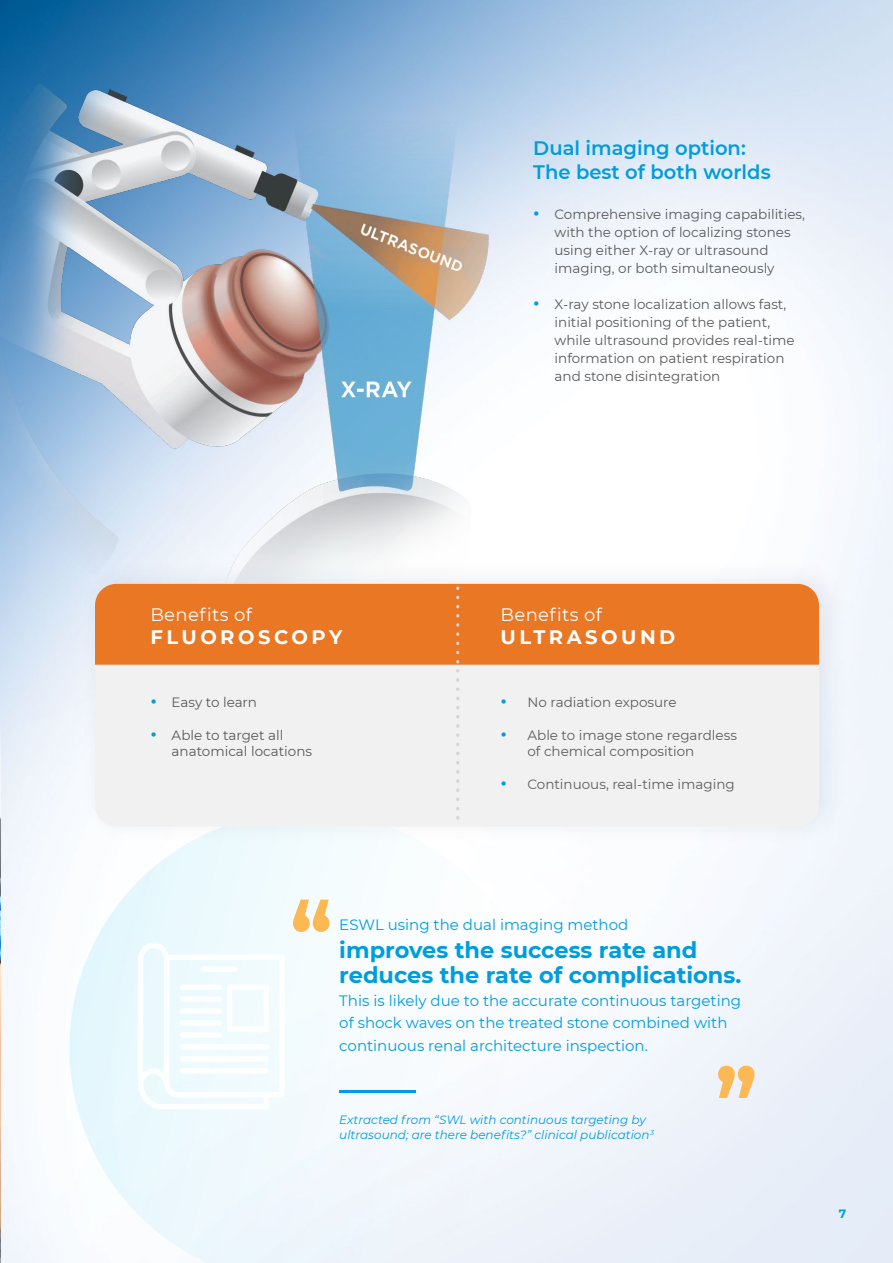
<style>
.page{position:relative;width:893px;height:1263px;background:#fff}
.page>*{position:absolute;margin:0;border:0;box-sizing:border-box;transform-origin:0 0}
.t1{font:700 22.5px/25.5px "Montserrat";color:#009ddd}
.t2{font:600 19.5px/24px "Montserrat";color:#009dd9}
.t3{font:700 19.5px "Montserrat";letter-spacing:.18em;color:#fff}
.t4{font:18px "Montserrat";letter-spacing:.02em;color:#fff}
.t5{font:15px/22.5px "Montserrat";color:#009ddd}
.t6{font:13.5px/18px "Montserrat";color:#58595b}
.t7{font:13.5px/16.5px "Montserrat";color:#5d5d60}
.t8{font:italic 12px/15.6px "Montserrat";color:#009ddd}
.t9{font:700 12px "Montserrat";color:#009cdf}
.s1{font-weight:600;font-size:19.5px;color:#009dd9}
</style>
<div class="page">
<img style="left:0;top:0;width:893px;height:1263px">
<img style="left:0;top:665px;width:1px;height:598px">
<svg style="left:44px;top:786px;width:524px;height:477px;fill:#f4fafd"></svg>
<img style="left:0;top:80px;width:514px;height:585px">
<div style="left:79px;top:556px;width:771px;height:291px;background:#0d2445;opacity:.09"></div>
<div style="left:95px;top:584px;width:724px;height:242px;background:#f1f1f2;border-radius:21px"></div>
<div style="left:95px;top:584px;width:724px;height:81px;background:#e97724"></div>
<svg style="left:456px;top:770px;width:3px;height:22px"></svg>
<svg style="left:456px;top:724px;width:3px;height:22px"></svg>
<svg style="left:456px;top:669px;width:3px;height:22px"></svg>
<svg style="left:456px;top:614px;width:3px;height:22px"></svg>
<svg style="left:456px;top:586px;width:3px;height:4px"></svg>
<svg style="left:293px;top:899px;width:36px;height:33px"></svg>
<svg style="left:718px;top:1066px;width:36px;height:32px"></svg>
<hr style="left:339px;top:1090px;width:76px;height:2px;background:#009ddd">
<svg style="left:138px;top:942px;width:147px;height:167px"></svg>
<h2 class="t2" style="left:533px;top:135px;width:239px">Dual imaging option:<br>The best of both worlds</h2>
<p class="t6" style="left:555px;top:205px;width:252px;text-indent:-21px"><span class="s1">•</span> Comprehensive imaging capabilities, with the option of localizing stones using either X-ray or ultrasound imaging, or both simultaneously</p>
<p class="t6" style="left:555px;top:295px;width:242px;text-indent:-21px"><span class="s1">•</span> X-ray stone localization allows fast, initial positioning of the patient, while ultrasound provides real-time information on patient respiration and stone disintegration</p>
<h3 class="t4" style="left:150px;top:602px;width:103px">Benefits of</h3>
<h2 class="t3" style="left:150px;top:623px;width:193px">FLUOROSCOPY</h2>
<p class="t6" style="left:150px;top:693px;width:108px"><span class="s1">•</span> Easy to learn</p>
<p class="t6" style="left:172px;top:726px;width:142px;line-height:16.5px;text-indent:-21px"><span class="s1">•</span> Able to target all anatomical locations</p>
<h3 class="t4" style="left:500px;top:602px;width:103px">Benefits of</h3>
<h2 class="t3" style="left:500px;top:623px;width:176px">ULTRASOUND</h2>
<p class="t7" style="left:500px;top:693px;width:178px"><span class="s1">•</span> No radiation exposure</p>
<p class="t7" style="left:527px;top:726px;width:211px;text-indent:-27px"><span class="s1">•</span> Able to image stone regardless of chemical composition</p>
<p class="t7" style="left:500px;top:776px;width:236px"><span class="s1">•</span> Continuous, real-time imaging</p>
<p class="t5" style="left:339px;top:913px;width:291px">ESWL using the dual imaging method</p>
<h1 class="t1" style="left:339px;top:936px;width:404px">improves the success rate and reduces the rate of complications.</h1>
<p class="t5" style="left:339px;top:989px;width:403px">This is likely due to the accurate continuous targeting of shock waves on the treated stone combined with continuous renal architecture inspection.</p>
<p class="t8" style="left:339px;top:1111px;width:316px">Extracted from “SWL with continuous targeting by ultrasound; are there benefits?” clinical publication<sup>3</sup></p>
<p class="t9" style="left:839px;top:1205px;width:9px">7</p>
</div>
